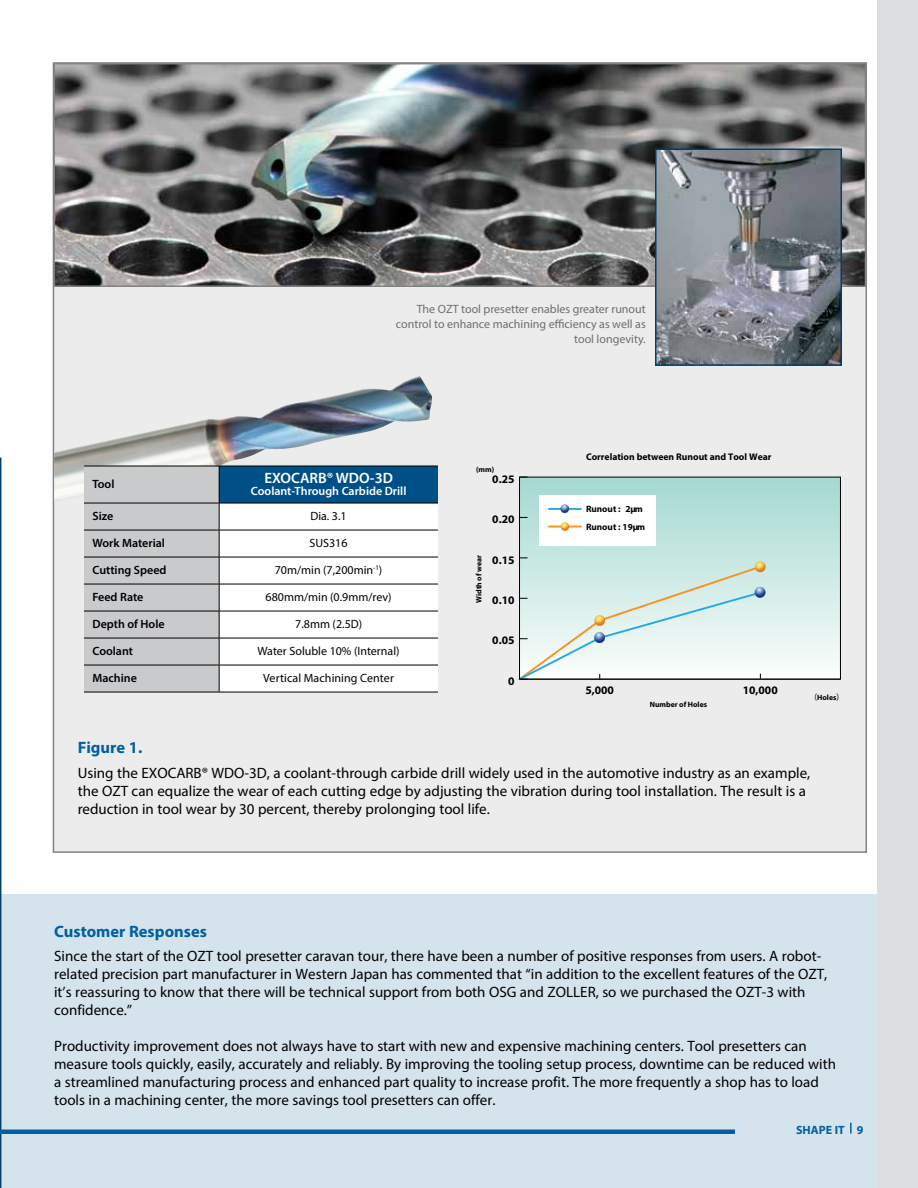
<style>
.page{position:relative;width:918px;height:1188px;background:#fff}
.page>*{position:absolute;margin:0;border:0;box-sizing:border-box;transform-origin:0 0}
.t1{font:700 16.5px "Myriad Pro";color:#0060a2}
.t2{font:15px/18px "Myriad Pro";color:#000}
.t3{font:600 15px "Myriad Pro";color:#fff}
.t4{font:12px "Myriad Pro";color:#000}
.t5{font:12px/15px "Myriad Pro";color:#6d6e71;text-align:right}
.t6{font:600 12px "Myriad Pro";color:#000}
.t7{font:600 12px "Myriad Pro";color:#fff}
.t8{font:700 12px "Myriad Pro";color:#0060a2}
.t9{font:700 11.55px "Myriad Pro";color:#000}
.t10{font:700 9.6px "Myriad Pro";color:#000}
.t11{font:700 9.3px/18.8px "Myriad Pro";color:#000}
.t12{font:700 7.65px "Myriad Pro";color:#000}
.s1{font-family:"Futo Go B101 Pro"}
</style>
<div class="page">
<div style="left:53px;top:62px;width:814px;height:791px;background:#ececed;border:2px solid #808285"></div>
<img style="left:54px;top:376px;width:378px;height:126px">
<img style="left:56px;top:66px;width:807px;height:218px">
<div style="left:53px;top:63px;width:813px;height:224px;border:2px solid #808285"></div>
<div style="left:0;top:894px;width:918px;height:294px;background:#d5e3ed"></div>
<svg style="left:0;top:458px;width:1px;height:730px"></svg>
<div style="left:878px;top:0;width:40px;height:1188px;background:#dcddde"></div>
<div style="left:520px;top:477px;width:320px;height:202px;background:linear-gradient(to bottom,#a3d8d0,#fcfdfc)"></div>
<hr style="left:520px;top:679px;width:320px;height:1px;background:#000">
<hr style="left:519px;top:477px;width:1px;height:202px;background:#000">
<svg style="left:518px;top:558px;width:248px;height:122px"></svg>
<div style="left:539px;top:495px;width:117px;height:51px;background:#fff"></div>
<hr style="left:549px;top:508px;width:32px;height:2px;background:#27aae1">
<hr style="left:549px;top:526px;width:32px;height:1px;background:#f7941e">
<svg style="left:556px;top:504px;width:13px;height:27px"></svg>
<img style="left:658px;top:151px;width:181px;height:212px">
<div style="left:655px;top:148px;width:187px;height:218px;border:2px solid #003e6e"></div>
<svg style="left:84px;top:466px;width:354px;height:226px;background:#c8d0d6"></svg>
<hr style="left:84px;top:692px;width:135px;height:1px;background:#000">
<hr style="left:219px;top:692px;width:219px;height:1px;background:#000">
<hr style="left:0;top:1130px;width:735px;height:4px;background:#0060a2">
<svg style="left:850px;top:1123px;width:2px;height:11px"></svg>
<p class="t5" style="left:396px;top:301px;width:251px">The OZT tool presetter enables greater runout control to enhance machining efficiency as well as tool longevity.</p>
<p class="t10" style="left:586px;top:451px;width:187px">Correlation between Runout and Tool Wear</p>
<p class="t6" style="left:92px;top:476px;width:23px">Tool</p>
<p class="t3" style="left:264px;top:468px;width:130px">EXOCARB® WDO-3D</p>
<p class="t7" style="left:251px;top:484px;width:157px">Coolant-Through Carbide Drill</p>
<p class="t12" style="left:476px;top:465px;width:20px">(mm)</p>
<p class="t9" style="left:492px;top:471px;width:24px">0.25</p>
<p class="t6" style="left:92px;top:508px;width:22px">Size</p>
<p class="t4" style="left:310px;top:509px;width:38px">Dia. 3.1</p>
<p class="t6" style="left:92px;top:535px;width:74px">Work Material</p>
<p class="t4" style="left:310px;top:536px;width:40px">SUS316</p>
<p class="t6" style="left:92px;top:562px;width:76px">Cutting Speed</p>
<p class="t4" style="left:275px;top:563px;width:109px">70m/min (7,200min<sup>-1</sup>)</p>
<p class="t6" style="left:92px;top:589px;width:52px">Feed Rate</p>
<p class="t4" style="left:266px;top:590px;width:127px">680mm/min (0.9mm/rev)</p>
<p class="t6" style="left:92px;top:616px;width:74px">Depth of Hole</p>
<p class="t4" style="left:295px;top:617px;width:68px">7.8mm (2.5D)</p>
<p class="t6" style="left:92px;top:643px;width:42px">Coolant</p>
<p class="t4" style="left:258px;top:644px;width:144px">Water Soluble 10% (Internal)</p>
<p class="t6" style="left:92px;top:670px;width:46px">Machine</p>
<p class="t4" style="left:263px;top:671px;width:132px">Vertical Machining Center</p>
<p class="t9" style="left:492px;top:512px;width:24px">0.20</p>
<p class="t12" style="left:474px;top:603px;width:49px;rotate:-90deg">Width of wear</p>
<p class="t9" style="left:492px;top:552px;width:24px">0.15</p>
<p class="t9" style="left:492px;top:593px;width:24px">0.10</p>
<p class="t9" style="left:492px;top:633px;width:24px">0.05</p>
<p class="t9" style="left:508px;top:673px;width:8px">0</p>
<p class="t11" style="left:586px;top:499px;width:61px">Runout : 2 μm<br>Runout : 19 μm</p>
<p class="t9" style="left:585px;top:682px;width:30px">5,000</p>
<p class="t9" style="left:743px;top:682px;width:37px">10,000</p>
<p class="t12" style="left:650px;top:699px;width:59px">Number of Holes</p>
<p class="t12" style="left:810px;top:692px;width:36px"><span class="s1">（</span>Holes<span class="s1">）</span></p>
<p class="t1" style="left:78px;top:737px;width:66px">Figure 1.</p>
<p class="t2" style="left:78px;top:764px;width:734px">Using the EXOCARB® WDO-3D, a coolant-through carbide drill widely used in the automotive industry as an example, the OZT can equalize the wear of each cutting edge by adjusting the vibration during tool installation. The result is a reduction in tool wear by 30 percent, thereby prolonging tool life.</p>
<p class="t1" style="left:54px;top:920px;width:154px">Customer Responses</p>
<p class="t2" style="left:54px;top:947px;width:775px">Since the start of the OZT tool presetter caravan tour, there have been a number of positive responses from users. A robot&shy;related precision part manufacturer in Western Japan has commented that “in addition to the excellent features of the OZT, it’s reassuring to know that there will be technical support from both OSG and ZOLLER, so we purchased the OZT-3 with confidence.”</p>
<p class="t2" style="left:54px;top:1037px;width:783px">Productivity improvement does not always have to start with new and expensive machining centers. Tool presetters can measure tools quickly, easily, accurately and reliably. By improving the tooling setup process, downtime can be reduced with a streamlined manufacturing process and enhanced part quality to increase profit. The more frequently a shop has to load tools in a machining center, the more savings tool presetters can offer.</p>
<p class="t8" style="left:796px;top:1122px;width:69px">SHAPE IT 9</p>
</div>
